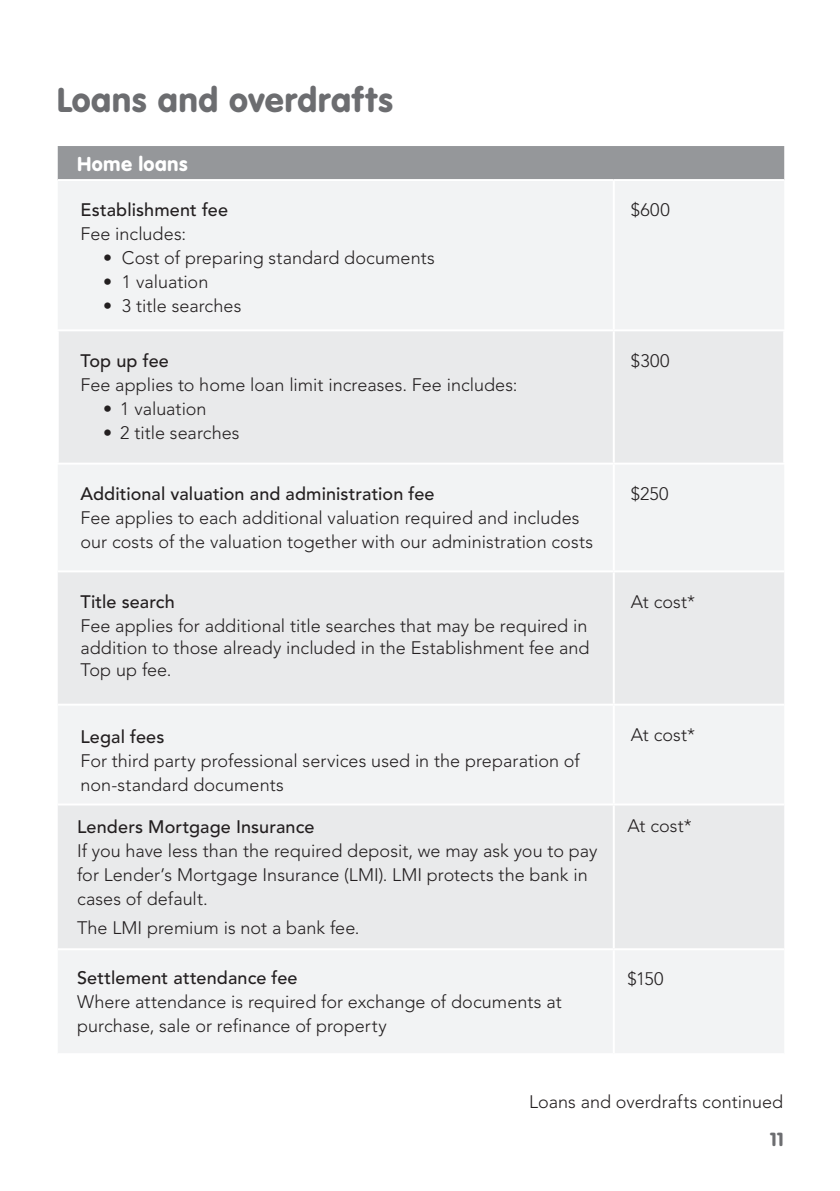
<style>
.page{position:relative;width:840px;height:1191px;background:#fff}
.page>*{position:absolute;margin:0;border:0;box-sizing:border-box;transform-origin:0 0}
.t1{font:36px "VAG Rundschrift D";letter-spacing:.01em;color:#6c6d70}
.t2{font:21px "VAG Rundschrift D";letter-spacing:.015em;color:#fff}
.t3{font:20px "VAG Rundschrift D";color:#6c6d70}
.t4{font:300 18px/24px "Avenir LT Std";color:#231f20}
.t5{font:500 18px "Avenir LT Std";letter-spacing:.005em;color:#231f20}
</style>
<div class="page">
<div style="left:58px;top:146px;width:725px;height:33px;background:#95979a"></div>
<div style="left:58px;top:181px;width:725px;height:872px;background:#f2f3f4"></div>
<svg style="left:58px;top:331px;width:725px;height:617px;fill:#e9eaeb"></svg>
<hr style="left:612px;top:181px;width:2px;height:148px;background:#fff">
<hr style="left:612px;top:464px;width:2px;height:106px;background:#fff">
<hr style="left:612px;top:572px;width:2px;height:131px;background:#fff">
<hr style="left:612px;top:705px;width:2px;height:98px;background:#fff">
<hr style="left:612px;top:805px;width:2px;height:143px;background:#fff">
<hr style="left:612px;top:950px;width:2px;height:103px;background:#fff">
<hr style="left:58px;top:570px;width:555px;height:2px;background:#fff">
<hr style="left:613px;top:570px;width:170px;height:2px;background:#fff">
<hr style="left:58px;top:703px;width:555px;height:2px;background:#fff">
<hr style="left:613px;top:703px;width:170px;height:2px;background:#fff">
<hr style="left:58px;top:803px;width:555px;height:2px;background:#fff">
<hr style="left:613px;top:803px;width:170px;height:2px;background:#fff">
<hr style="left:58px;top:948px;width:555px;height:2px;background:#fff">
<hr style="left:613px;top:948px;width:170px;height:2px;background:#fff">
<hr style="left:57px;top:329px;width:556px;height:2px;background:#fff">
<hr style="left:57px;top:331px;width:2px;height:131px;background:#fff">
<hr style="left:57px;top:462px;width:556px;height:2px;background:#fff">
<hr style="left:613px;top:329px;width:171px;height:2px;background:#fff">
<hr style="left:612px;top:331px;width:2px;height:131px;background:#fff">
<hr style="left:782px;top:331px;width:2px;height:131px;background:#fff">
<hr style="left:613px;top:462px;width:171px;height:2px;background:#fff">
<h1 class="t1" style="left:57px;top:78px;width:338px">Loans and overdrafts</h1>
<p class="t2" style="left:77px;top:151px;width:112px">Home loans</p>
<p class="t5" style="left:80px;top:200px;width:149px">Establishment fee</p>
<p class="t4" style="left:80px;top:222px;width:107px">Fee includes:</p>
<p class="t4" style="left:103px;top:246px;width:333px">• Cost of preparing standard documents</p>
<p class="t4" style="left:103px;top:270px;width:107px">• 1 valuation</p>
<p class="t4" style="left:103px;top:294px;width:140px">• 3 title searches</p>
<p class="t5" style="left:80px;top:350px;width:90px">Top up fee</p>
<p class="t4" style="left:80px;top:372px;width:438px">Fee applies to home loan limit increases. Fee includes:</p>
<p class="t4" style="left:103px;top:396px;width:105px">• 1 valuation</p>
<p class="t4" style="left:103px;top:420px;width:138px">• 2 title searches</p>
<p class="t5" style="left:80px;top:483px;width:355px">Additional valuation and administration fee</p>
<p class="t4" style="left:80px;top:506px;width:514px">Fee applies to each additional valuation required and includes our costs of the valuation together with our administration costs</p>
<p class="t5" style="left:80px;top:591px;width:96px">Title search</p>
<p class="t4" style="left:80px;top:614px;width:510px;line-height:22px">Fee applies for additional title searches that may be required in addition to those already included in the Establishment fee and<br>Top up fee.</p>
<p class="t5" style="left:80px;top:726px;width:85px">Legal fees</p>
<p class="t4" style="left:80px;top:749px;width:500px">For third party professional services used in the preparation of non-standard documents</p>
<p class="t5" style="left:77px;top:816px;width:239px">Lenders Mortgage Insurance</p>
<p class="t4" style="left:77px;top:838px;width:521px">If you have less than the required deposit, we may ask you to pay for Lender’s Mortgage Insurance (LMI). LMI protects the bank in cases of default.</p>
<p class="t4" style="left:77px;top:916px;width:284px">The LMI premium is not a bank fee.</p>
<p class="t5" style="left:77px;top:967px;width:222px">Settlement attendance fee</p>
<p class="t4" style="left:77px;top:990px;width:486px">Where attendance is required for exchange of documents at purchase, sale or refinance of property</p>
<p class="t4" style="left:630px;top:198px;width:40px">$600</p>
<p class="t4" style="left:630px;top:348px;width:40px">$300</p>
<p class="t4" style="left:630px;top:482px;width:39px">$250</p>
<p class="t4" style="left:630px;top:589px;width:66px">At cost*</p>
<p class="t4" style="left:630px;top:722px;width:66px">At cost*</p>
<p class="t4" style="left:627px;top:814px;width:66px">At cost*</p>
<p class="t4" style="left:627px;top:966px;width:38px">$150</p>
<p class="t4" style="left:528px;top:1090px;width:255px">Loans and overdrafts continued</p>
<p class="t3" style="left:769px;top:1127px;width:16px">11</p>
</div>
